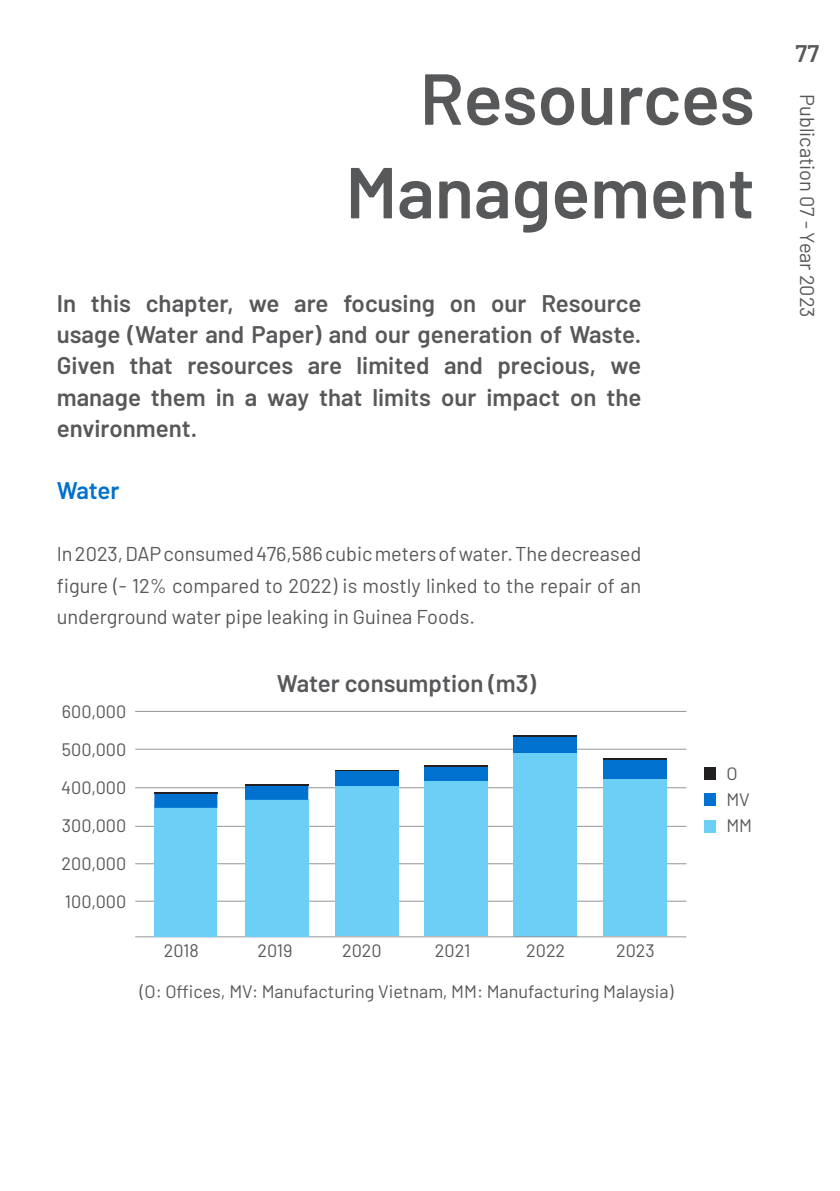
<style>
.page{position:relative;width:840px;height:1191px;background:#fff}
.page>*{position:absolute;margin:0;border:0;box-sizing:border-box;transform-origin:0 0}
.t1{font:600 72px "Barlow";color:#57585a}
.t2{font:600 24px/31.2px "Barlow";color:#57585a}
.t3{font:600 24px "Barlow";letter-spacing:-.01em;color:#0071ce}
.t4{font:20px/31.2px "Barlow";color:#57585a;text-align:justify}
.t5{font:18px "Barlow";color:#57585a}
</style>
<div class="page">
<hr style="left:135px;top:826px;width:551px;height:1px;background:#939598">
<hr style="left:135px;top:787px;width:551px;height:1px;background:#939598">
<hr style="left:135px;top:748px;width:551px;height:1px;background:#939598">
<hr style="left:135px;top:711px;width:551px;height:1px;background:#939598">
<div style="left:704px;top:793px;width:11px;height:12px;background:#0071ce"></div>
<div style="left:704px;top:767px;width:11px;height:12px;background:#231f20"></div>
<div style="left:704px;top:820px;width:11px;height:12px;background:#6bcff6"></div>
<hr style="left:135px;top:863px;width:551px;height:1px;background:#939598">
<hr style="left:135px;top:900px;width:551px;height:1px;background:#939598">
<div style="left:513px;top:749px;width:63px;height:187px;background:#6bcff6"></div>
<div style="left:513px;top:736px;width:63px;height:16px;background:#0071ce"></div>
<hr style="left:513px;top:735px;width:63px;height:2px;background:#231f20">
<div style="left:602px;top:770px;width:64px;height:166px;background:#6bcff6"></div>
<div style="left:602px;top:759px;width:64px;height:19px;background:#0071ce"></div>
<hr style="left:602px;top:758px;width:64px;height:1px;background:#231f20">
<div style="left:335px;top:785px;width:63px;height:151px;background:#6bcff6"></div>
<hr style="left:335px;top:770px;width:63px;height:1px;background:#231f20">
<div style="left:335px;top:771px;width:63px;height:14px;background:#0071ce"></div>
<hr style="left:135px;top:936px;width:551px;height:1px;background:#939598">
<div style="left:423px;top:780px;width:64px;height:156px;background:#6bcff6"></div>
<div style="left:423px;top:766px;width:64px;height:14px;background:#0071ce"></div>
<hr style="left:423px;top:765px;width:64px;height:1px;background:#231f20">
<div style="left:245px;top:799px;width:63px;height:137px;background:#6bcff6"></div>
<div style="left:245px;top:785px;width:63px;height:15px;background:#0071ce"></div>
<hr style="left:245px;top:784px;width:63px;height:1px;background:#231f20">
<div style="left:154px;top:804px;width:63px;height:132px;background:#6bcff6"></div>
<div style="left:154px;top:793px;width:63px;height:15px;background:#0071ce"></div>
<hr style="left:154px;top:792px;width:63px;height:1px;background:#231f20">
<p class="t1" style="left:419px;top:46px;width:336px">Resources</p>
<p class="t1" style="left:345px;top:140px;width:410px">Management</p>
<p class="t2" style="left:57px;top:286px;width:585px">In this chapter, we are focusing on our Resource usage (Water and Paper) and our generation of Waste.</p>
<p class="t2" style="left:57px;top:348px;width:586px;text-align:justify">Given that resources are limited and precious, we manage them in a way that limits our impact on the environment.</p>
<p class="t3" style="left:57px;top:473px;width:64px">Water</p>
<p class="t4" style="left:57px;top:537px;width:585px">In 2023, DAP consumed 476,586 cubic meters of water. The decreased figure (- 12% compared to 2022) is mostly linked to the repair of an underground water pipe leaking in Guinea Foods.</p>
<p class="t5" style="left:62px;top:698px;width:66px">600,000</p>
<p class="t5" style="left:62px;top:736px;width:66px">500,000</p>
<p class="t5" style="left:61px;top:774px;width:66px">400,000</p>
<p class="t5" style="left:62px;top:812px;width:66px">300,000</p>
<p class="t5" style="left:62px;top:850px;width:66px">200,000</p>
<p class="t5" style="left:65px;top:888px;width:63px">100,000</p>
<p class="t2" style="left:277px;top:666px;width:260px">Water consumption (m3)</p>
<p class="t5" style="left:164px;top:937px;width:36px">2018</p>
<p class="t5" style="left:257px;top:937px;width:36px">2019</p>
<p class="t5" style="left:342px;top:937px;width:41px">2020</p>
<p class="t5" style="left:434px;top:937px;width:37px">2021</p>
<p class="t5" style="left:526px;top:937px;width:41px">2022</p>
<p class="t5" style="left:615px;top:937px;width:40px">2023</p>
<p class="t5" style="left:140px;top:978px;width:535px">(O: Offices, MV: Manufacturing Vietnam, MM: Manufacturing Malaysia)</p>
<p class="t5" style="left:726px;top:760px;width:13px">O</p>
<p class="t5" style="left:726px;top:786px;width:25px">MV</p>
<p class="t5" style="left:726px;top:812px;width:27px">MM</p>
<p class="t2" style="left:795px;top:36px;width:25px">77</p>
<p class="t4" style="left:824px;top:94px;width:225px;rotate:90deg">Publication 07 - Year 2023</p>
</div>
